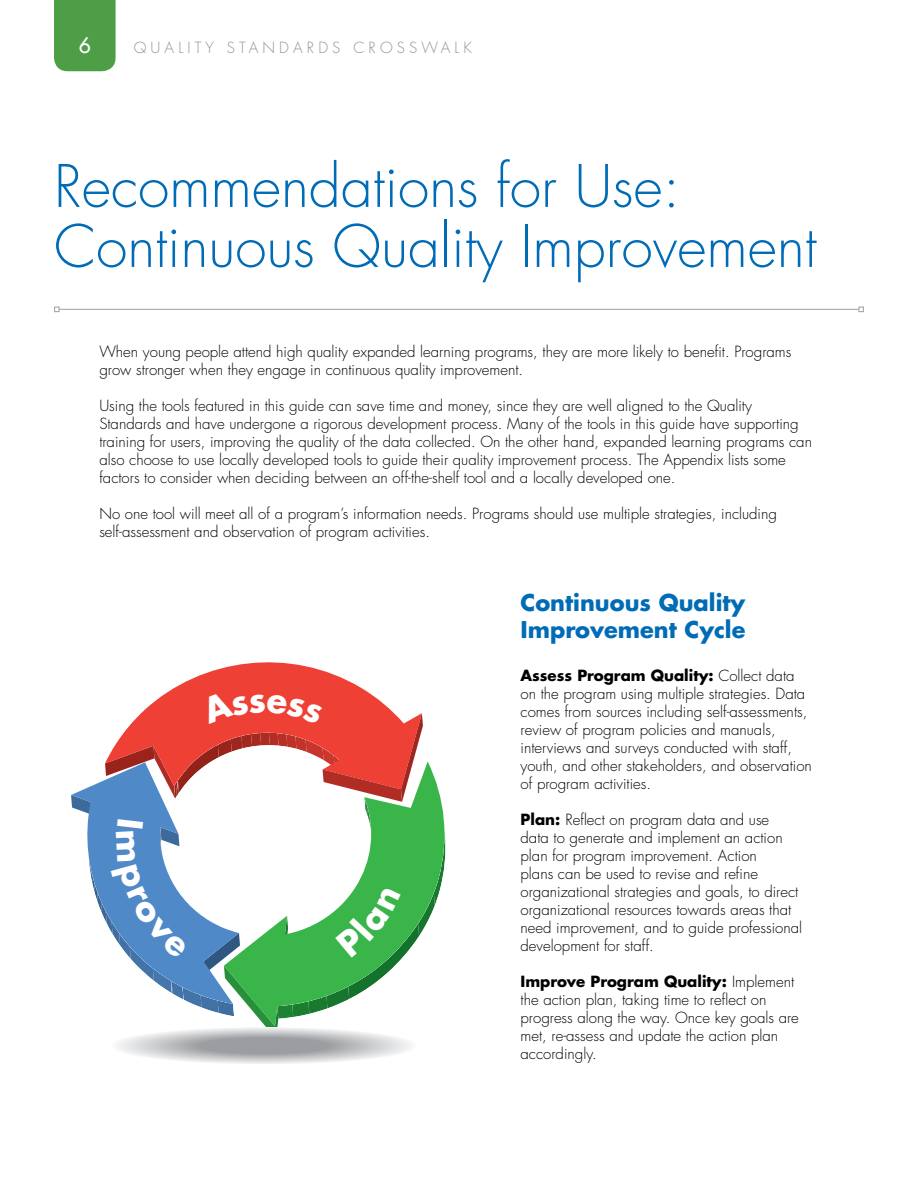
<style>
.page{position:relative;width:918px;height:1188px;background:#fff}
.page>*{position:absolute;margin:0;border:0;box-sizing:border-box;transform-origin:0 0}
.t1{font:300 57px/60px "Futura";color:#006bb6}
.t2{font:700 22.5px/27px "Futura";color:#006bb6}
.t3{font:21px "Futura";color:#fff}
.t4{font:300 15px/18px "Futura";color:#000}
.t5{font:300 15px "Futura";letter-spacing:.275em;color:#939598}
.s1{font-weight:700}
</style>
<div class="page">
<div style="left:54px;top:0;width:62px;height:71px;background:#4d9e47"></div>
<hr style="left:59px;top:309px;width:800px;height:1px;background:#a7a9ac">
<svg style="left:858px;top:307px;width:6px;height:5px"></svg>
<svg style="left:54px;top:307px;width:6px;height:5px"></svg>
<div style="left:116px;top:1028px;width:296px;height:36px;background:#f6f7f7;border-radius:50%"></div>
<div style="left:124px;top:1029px;width:280px;height:34px;background:#ededee;border-radius:50%"></div>
<div style="left:133px;top:1030px;width:262px;height:32px;background:#e3e4e6;border-radius:50%"></div>
<div style="left:141px;top:1031px;width:246px;height:30px;background:#dbddde;border-radius:50%"></div>
<div style="left:149px;top:1032px;width:230px;height:28px;background:#d2d4d5;border-radius:50%"></div>
<div style="left:158px;top:1033px;width:212px;height:26px;background:#c9cbcd;border-radius:50%"></div>
<div style="left:166px;top:1034px;width:196px;height:24px;background:#c0c2c4;border-radius:50%"></div>
<div style="left:175px;top:1035px;width:178px;height:22px;background:#b7b9bb;border-radius:50%"></div>
<div style="left:182px;top:1036px;width:164px;height:20px;background:#afb1b3;border-radius:50%"></div>
<div style="left:191px;top:1037px;width:146px;height:18px;background:#a6a8ab;border-radius:50%"></div>
<div style="left:195px;top:1037px;width:138px;height:17px;background:#a1a3a6;border-radius:50%"></div>
<div style="left:199px;top:1038px;width:130px;height:16px;background:#9da0a2;border-radius:50%"></div>
<div style="left:200px;top:1038px;width:128px;height:15px;background:#9d9fa1;border-radius:50%"></div>
<svg style="left:71px;top:662px;width:375px;height:377px"></svg>
<h3 class="t3" style="left:79px;top:31px;width:14px">6</h3>
<p class="t5" style="left:134px;top:38px;width:340px">QUALITY STANDARDS CROSSWALK</p>
<h1 class="t1" style="left:54px;top:157px;width:764px">Recommendations for Use:<br>Continuous Quality Improvement</h1>
<p class="t4" style="left:99px;top:342px;width:694px">When young people attend high quality expanded learning programs, they are more likely to benefit. Programs grow stronger when they engage in continuous quality improvement.</p>
<p class="t4" style="left:99px;top:396px;width:714px">Using the tools featured in this guide can save time and money, since they are well aligned to the Quality Standards and have undergone a rigorous development process. Many of the tools in this guide have supporting training for users, improving the quality of the data collected. On the other hand, expanded learning programs can also choose to use locally developed tools to guide their quality improvement process. The Appendix lists some factors to consider when deciding between an off-the-shelf tool and a locally developed one.</p>
<p class="t4" style="left:99px;top:504px;width:679px">No one tool will meet all of a program’s information needs. Programs should use multiple strategies, including self-assessment and observation of program activities.</p>
<h2 class="t2" style="left:521px;top:589px;width:226px">Continuous Quality<br>Improvement Cycle</h2>
<p class="t4" style="left:521px;top:667px;width:293px"><span class="s1">Assess Program Quality:</span> Collect data on the program using multiple strategies. Data comes from sources including self-assessments, review of program policies and manuals, interviews and surveys conducted with staff, youth, and other stakeholders, and observation of program activities.</p>
<p class="t4" style="left:521px;top:811px;width:283px"><span class="s1">Plan:</span> Reflect on program data and use<br>data to generate and implement an action plan for program improvement. Action<br>plans can be used to revise and refine organizational strategies and goals, to direct organizational resources towards areas that need improvement, and to guide professional development for staff.</p>
<p class="t4" style="left:521px;top:973px;width:280px"><span class="s1">Improve Program Quality:</span> Implement the action plan, taking time to reflect on progress along the way. Once key goals are met, re-assess and update the action plan accordingly.</p>
</div>
